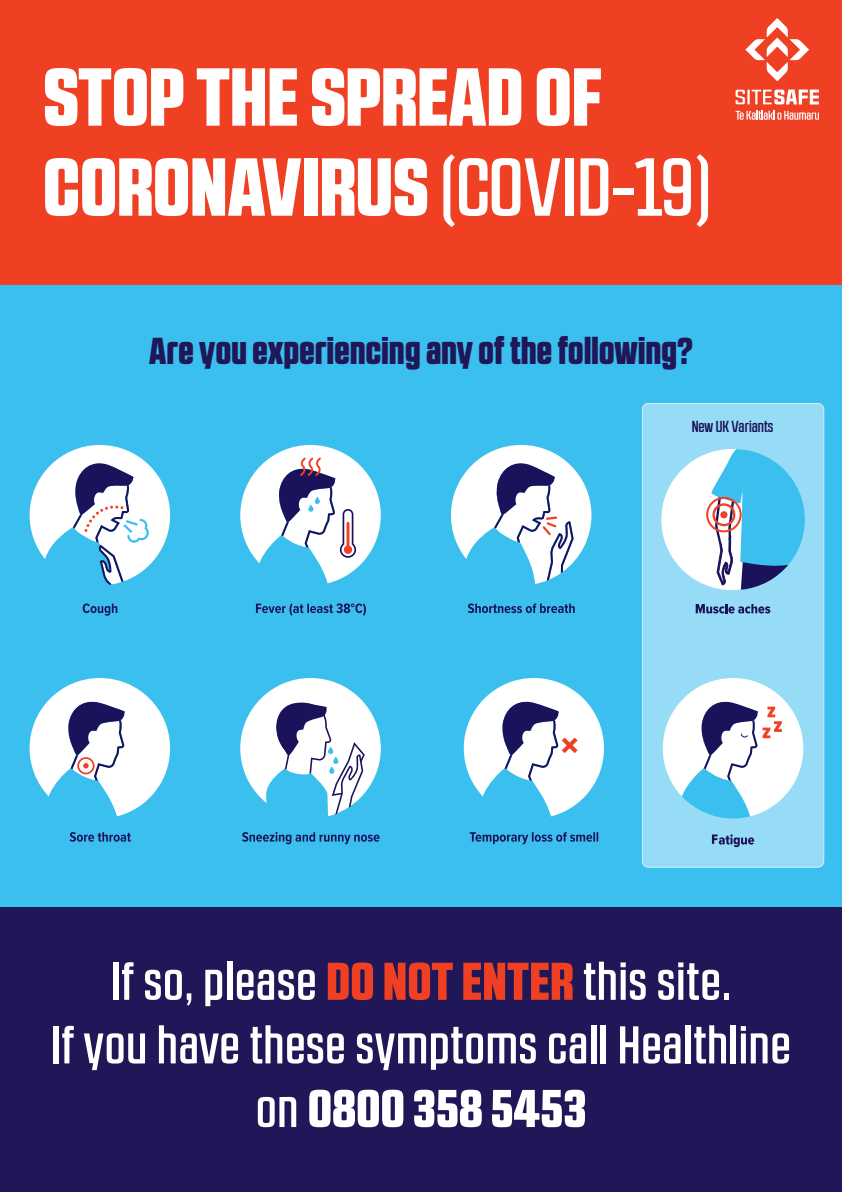
<style>
.page{position:relative;width:842px;height:1192px;background:#fff}
.page>*{position:absolute;margin:0;border:0;box-sizing:border-box;transform-origin:0 0}
.t1{font:900 82px/90px "RB No 2.1 a";letter-spacing:.01em;color:#fff}
.t2{font:500 53px/63.6px "RB No 2.1 a";letter-spacing:.02em;color:#fff;text-align:center}
.t3{font:900 37.5px "RB No 2.1 a";letter-spacing:.01em;color:#1f1757}
.t4{font:500 16px "RB No 2.1 a";color:#1a125a}
.s1{font-weight:500}
.s2{font-weight:900;color:#f04024}
.s3{font-weight:900}
</style>
<div class="page">
<div style="left:0;top:1px;width:842px;height:1191px;background:#3bbfef"></div>
<div style="left:642px;top:403px;width:182px;height:464px;background:#97dcf6;border-radius:6px"></div>
<div style="left:642px;top:403px;width:182px;height:465px;border:1px solid #fff;border-radius:6px"></div>
<div style="left:0;top:0;width:842px;height:285px;background:#f04024"></div>
<div style="left:0;top:907px;width:842px;height:285px;background:#1f1757"></div>
<svg style="left:30px;top:445px;width:140px;height:140px"></svg>
<svg style="left:240px;top:445px;width:141px;height:139px"></svg>
<svg style="left:308px;top:504px;width:5px;height:8px"></svg>
<svg style="left:451px;top:445px;width:140px;height:139px"></svg>
<svg style="left:464px;top:678px;width:140px;height:139px"></svg>
<svg style="left:30px;top:678px;width:140px;height:139px"></svg>
<div style="left:240px;top:678px;width:141px;height:140px;background:#fff;border-radius:50%"></div>
<svg style="left:266px;top:702px;width:99px;height:116px"></svg>
<svg style="left:83px;top:603px;width:34px;height:13px"></svg>
<svg style="left:70px;top:832px;width:61px;height:10px"></svg>
<svg style="left:256px;top:603px;width:110px;height:13px"></svg>
<svg style="left:242px;top:832px;width:138px;height:12px"></svg>
<svg style="left:468px;top:603px;width:107px;height:10px"></svg>
<svg style="left:470px;top:832px;width:128px;height:12px"></svg>
<svg style="left:696px;top:604px;width:74px;height:9px"></svg>
<svg style="left:712px;top:834px;width:42px;height:13px"></svg>
<svg style="left:663px;top:678px;width:140px;height:140px"></svg>
<div style="left:661px;top:449px;width:141px;height:141px;background:#fff;border-radius:50%"></div>
<svg style="left:706px;top:449px;width:99px;height:141px"></svg>
<svg style="left:736px;top:111px;width:83px;height:9px"></svg>
<svg style="left:735px;top:90px;width:10px;height:14px"></svg>
<hr style="left:747px;top:90px;width:3px;height:14px;background:#fff">
<svg style="left:752px;top:90px;width:67px;height:14px"></svg>
<svg style="left:745px;top:18px;width:64px;height:63px"></svg>
<h1 class="t1" style="left:43px;top:52px;width:669px">STOP THE SPREAD OF<br>CORONAVIRUS <span class="s1">(COVID-19)</span></h1>
<p class="t3" style="left:149px;top:328px;width:545px">Are you experiencing any of the following?</p>
<p class="t4" style="left:692px;top:417px;width:83px">New UK Variants</p>
<p class="t2" style="left:51px;top:949px;width:741px">If so, please <span class="s2">DO NOT ENTER</span> this site.<br>If you have these symptoms call Healthline on <span class="s3">0800 358 5453</span></p>
</div>
